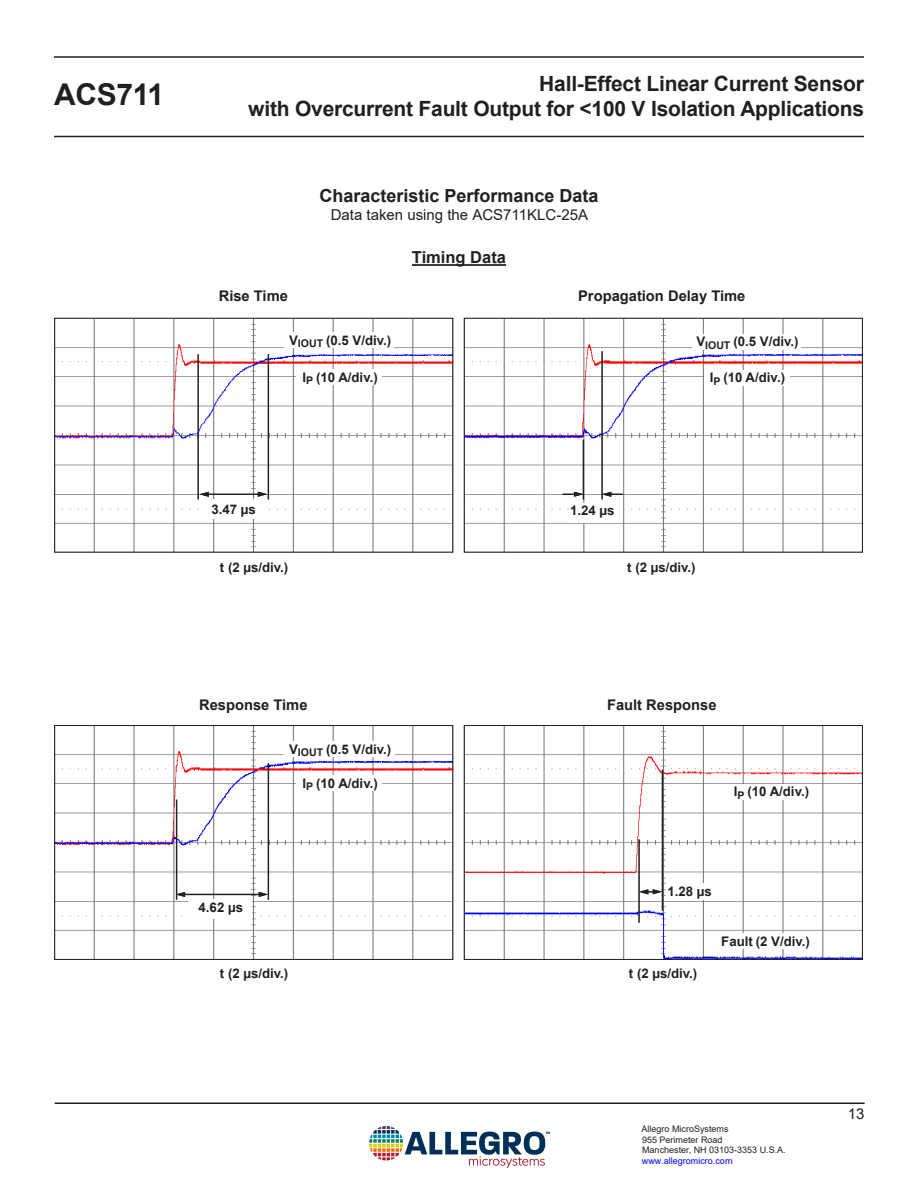
<style>
.page{position:relative;width:918px;height:1188px;background:#fff}
.page>*{position:absolute;margin:0;border:0;box-sizing:border-box;transform-origin:0 0}
.t1{font:700 30px "Arial";letter-spacing:-.01em;color:#231f20}
.t2{font:700 21px "Arial";letter-spacing:-.01em;color:#231f20}
.Front-HeadingSection{font:700 18px "Arial";color:#231f20}
.Front-HeadingSection-2{font:700 16.5px "Arial";color:#231f20}
.t3{font:15px "Arial";color:#231f20}
.t4{font:700 14.7px "Arial";color:#231f20}
.t5{font:700 13.2px "Arial";color:#231f20}
.t6{font:9px/10.8px "Arial";color:#231f20}
.t7{font:9px "Arial";color:#00f}
</style>
<div class="page">
<hr style="left:55px;top:1102px;width:810px;height:2px;background:#231f20">
<hr style="left:54px;top:136px;width:810px;height:1px;background:#231f20">
<hr style="left:54px;top:56px;width:810px;height:2px;background:#231f20">
<img style="left:370px;top:1126px;width:180px;height:42px">
<hr style="left:412px;top:264px;width:94px;height:2px;background:#231f20">
<img style="left:57px;top:320px;width:394px;height:230px">
<img style="left:466px;top:320px;width:395px;height:230px">
<img style="left:57px;top:727px;width:394px;height:231px">
<img style="left:466px;top:727px;width:395px;height:231px">
<div style="left:55px;top:318px;width:398px;height:234px;border:1px solid #231f20"></div>
<div style="left:464px;top:318px;width:399px;height:234px;border:1px solid #231f20"></div>
<div style="left:464px;top:725px;width:399px;height:235px;border:1px solid #231f20"></div>
<div style="left:55px;top:725px;width:398px;height:235px;border:1px solid #231f20"></div>
<div style="left:297px;top:370px;width:85px;height:15px;background:#fff"></div>
<div style="left:285px;top:333px;width:109px;height:15px;background:#fff"></div>
<div style="left:297px;top:776px;width:85px;height:15px;background:#fff"></div>
<div style="left:728px;top:785px;width:86px;height:15px;background:#fff"></div>
<div style="left:284px;top:741px;width:111px;height:16px;background:#fff"></div>
<div style="left:709px;top:933px;width:112px;height:16px;background:#fff"></div>
<div style="left:704px;top:370px;width:85px;height:16px;background:#fff"></div>
<div style="left:692px;top:334px;width:109px;height:16px;background:#fff"></div>
<div style="left:201px;top:500px;width:64px;height:19px;background:#fff"></div>
<div style="left:188px;top:899px;width:64px;height:20px;background:#fff"></div>
<div style="left:669px;top:884px;width:45px;height:16px;background:#fff"></div>
<div style="left:569px;top:503px;width:54px;height:20px;background:#fff"></div>
<hr style="left:197px;top:354px;width:2px;height:146px;background:#231f20">
<hr style="left:268px;top:354px;width:1px;height:146px;background:#231f20">
<hr style="left:207px;top:494px;width:53px;height:1px;background:#231f20">
<svg style="left:258px;top:492px;width:9px;height:5px"></svg>
<svg style="left:199px;top:492px;width:10px;height:5px"></svg>
<hr style="left:176px;top:800px;width:1px;height:100px;background:#231f20">
<hr style="left:268px;top:763px;width:1px;height:137px;background:#231f20">
<hr style="left:183px;top:894px;width:77px;height:1px;background:#231f20">
<svg style="left:259px;top:892px;width:9px;height:5px"></svg>
<svg style="left:177px;top:892px;width:8px;height:5px"></svg>
<hr style="left:638px;top:839px;width:2px;height:84px;background:#231f20">
<hr style="left:662px;top:770px;width:1px;height:141px;background:#231f20">
<svg style="left:639px;top:889px;width:23px;height:5px"></svg>
<hr style="left:583px;top:440px;width:1px;height:60px;background:#231f20">
<hr style="left:601px;top:351px;width:2px;height:149px;background:#231f20">
<svg style="left:563px;top:492px;width:20px;height:5px"></svg>
<svg style="left:602px;top:492px;width:21px;height:5px"></svg>
<h1 class="t1" style="left:54px;top:74px;width:112px">ACS711</h1>
<h2 class="t2" style="left:539px;top:69px;width:326px">Hall-Effect Linear Current Sensor</h2>
<h2 class="t2" style="left:248px;top:94px;width:617px">with Overcurrent Fault Output for &lt;100 V Isolation Applications</h2>
<p class="t4" style="left:219px;top:287px;width:71px">Rise Time</p>
<p class="Front-HeadingSection" style="left:319px;top:183px;width:281px">Characteristic Performance Data</p>
<p class="t3" style="left:331px;top:205px;width:259px">Data taken using the ACS711KLC-25A</p>
<p class="Front-HeadingSection-2" style="left:412px;top:246px;width:96px">Timing Data</p>
<p class="t4" style="left:578px;top:287px;width:169px">Propagation Delay Time</p>
<p class="t5" style="left:289px;top:331px;width:104px">V<sub>IOUT</sub> (0.5 V/div.)</p>
<p class="t5" style="left:696px;top:333px;width:104px">V<sub>IOUT</sub> (0.5 V/div.)</p>
<p class="t5" style="left:303px;top:368px;width:77px">I<sub>P</sub> (10 A/div.)</p>
<p class="t5" style="left:710px;top:369px;width:77px">I<sub>P</sub> (10 A/div.)</p>
<p class="t5" style="left:211px;top:501px;width:46px">3.47 µs</p>
<p class="t5" style="left:570px;top:501px;width:46px">1.24 µs</p>
<p class="t5" style="left:220px;top:559px;width:70px">t (2 µs/div.)</p>
<p class="t5" style="left:627px;top:559px;width:70px">t (2 µs/div.)</p>
<p class="t4" style="left:199px;top:695px;width:110px">Response Time</p>
<p class="t5" style="left:289px;top:740px;width:104px">V<sub>IOUT</sub> (0.5 V/div.)</p>
<p class="t5" style="left:199px;top:899px;width:46px">4.62 µs</p>
<p class="t5" style="left:303px;top:774px;width:77px">I<sub>P</sub> (10 A/div.)</p>
<p class="t4" style="left:607px;top:695px;width:111px">Fault Response</p>
<p class="t5" style="left:734px;top:783px;width:77px">I<sub>P</sub> (10 A/div.)</p>
<p class="t5" style="left:667px;top:883px;width:46px">1.28 µs</p>
<p class="t5" style="left:721px;top:933px;width:90px">Fault (2 V/div.)</p>
<p class="t5" style="left:220px;top:965px;width:70px">t (2 µs/div.)</p>
<p class="t5" style="left:629px;top:965px;width:70px">t (2 µs/div.)</p>
<p class="t6" style="left:642px;top:1123px;width:146px">Allegro MicroSystems<br>955 Perimeter Road<br>Manchester, NH 03103-3353 U.S.A.</p>
<p class="t7" style="left:642px;top:1155px;width:92px">www.allegromicro.com</p>
<p class="t3" style="left:848px;top:1103px;width:18px">13</p>
</div>
